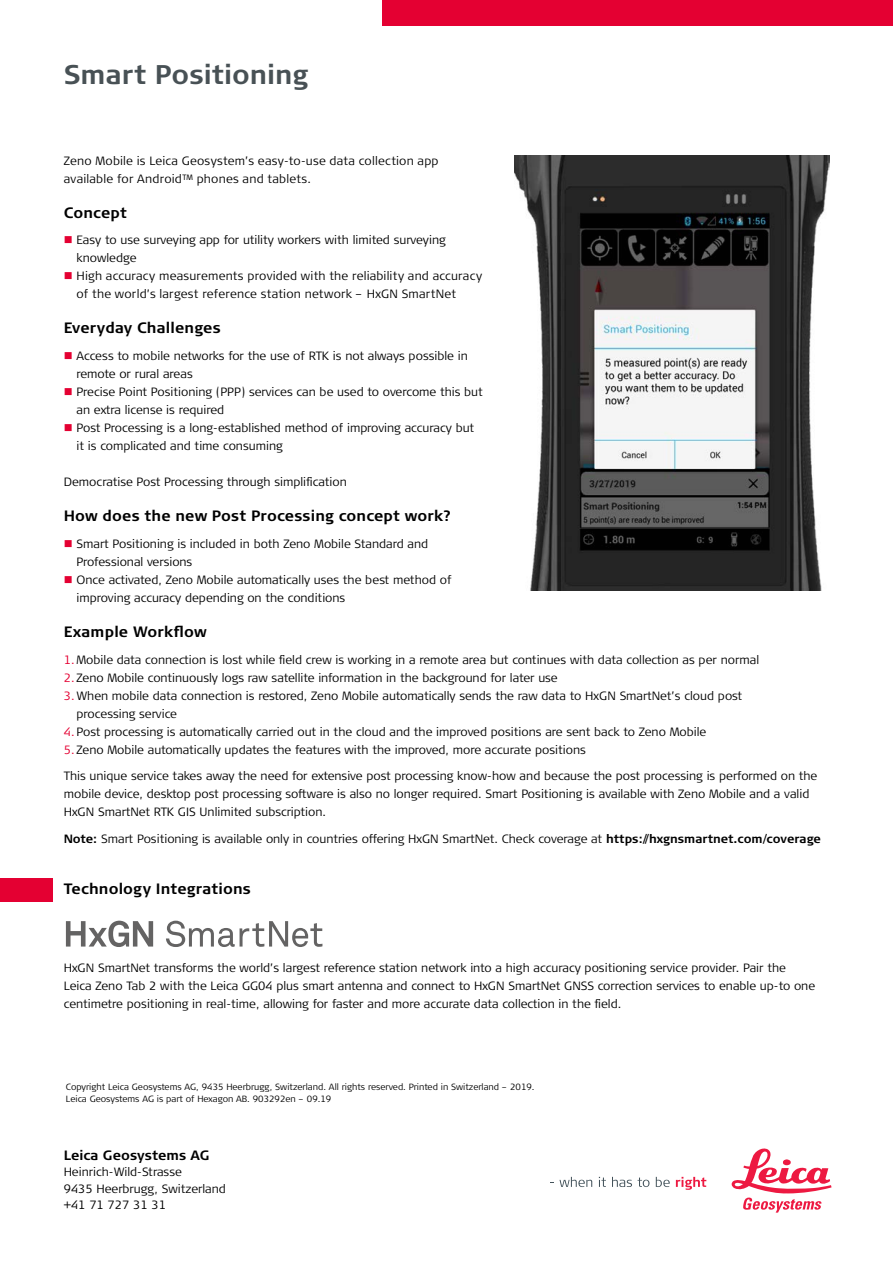
<style>
.page{position:relative;width:893px;height:1263px;background:#fff}
.page>*{position:absolute;margin:0;border:0;box-sizing:border-box;transform-origin:0 0}
.t1{font:700 27px "Signa Column";color:#485155}
.t2{font:700 15px "Signa Column";letter-spacing:.01em;color:#000}
.t3{font:700 13.5px "Signa Column";color:#000}
.t4{font:300 12px/18px "Signa Column";color:#000}
.t5{font:300 9px/12px "Signa Column";color:#000}
.s1{color:#e40032}
.s2{font-weight:700}
</style>
<div class="page">
<div style="left:383px;top:0;width:510px;height:26px;background:#e40032"></div>
<div style="left:0;top:878px;width:52px;height:24px;background:#e40032"></div>
<svg style="left:559px;top:1177px;width:33px;height:10px"></svg>
<svg style="left:599px;top:1177px;width:7px;height:10px"></svg>
<svg style="left:612px;top:1177px;width:37px;height:10px"></svg>
<svg style="left:656px;top:1177px;width:14px;height:10px"></svg>
<svg style="left:676px;top:1177px;width:30px;height:13px"></svg>
<svg style="left:732px;top:1148px;width:99px;height:64px"></svg>
<img style="left:515px;top:156px;width:314px;height:434px">
<svg style="left:66px;top:921px;width:87px;height:26px"></svg>
<svg style="left:166px;top:921px;width:156px;height:26px"></svg>
<h1 class="t1" style="left:64px;top:57px;width:246px">Smart Positioning</h1>
<p class="t4" style="left:64px;top:152px;width:376px">Zeno Mobile is Leica Geosystem’s easy-to-use data collection app available for Android™ phones and tablets.</p>
<p class="t2" style="left:64px;top:203px;width:65px">Concept</p>
<p class="t4" style="left:77px;top:231px;width:371px;text-indent:-13px"><span class="s1">■</span> Easy to use surveying app for utility workers with limited surveying knowledge</p>
<p class="t4" style="left:77px;top:267px;width:407px;text-indent:-13px"><span class="s1">■</span> High accuracy measurements provided with the reliability and accuracy of the world’s largest reference station network – HxGN SmartNet</p>
<p class="t2" style="left:64px;top:319px;width:158px">Everyday Challenges</p>
<p class="t4" style="left:77px;top:347px;width:393px;text-indent:-13px"><span class="s1">■</span> Access to mobile networks for the use of RTK is not always possible in remote or rural areas</p>
<p class="t4" style="left:77px;top:383px;width:408px;text-indent:-13px"><span class="s1">■</span> Precise Point Positioning (PPP) services can be used to overcome this but an extra license is required</p>
<p class="t4" style="left:77px;top:419px;width:399px;text-indent:-13px"><span class="s1">■</span> Post Processing is a long-established method of improving accuracy but it is complicated and time consuming</p>
<p class="t4" style="left:64px;top:473px;width:284px">Democratise Post Processing through simplification</p>
<p class="t2" style="left:64px;top:506px;width:389px">How does the new Post Processing concept work?</p>
<p class="t4" style="left:77px;top:534px;width:353px;text-indent:-13px"><span class="s1">■</span> Smart Positioning is included in both Zeno Mobile Standard and<br>Professional versions</p>
<p class="t4" style="left:77px;top:570px;width:377px;text-indent:-13px"><span class="s1">■</span> Once activated, Zeno Mobile automatically uses the best method of improving accuracy depending on the conditions</p>
<p class="t2" style="left:64px;top:623px;width:144px">Example Workflow</p>
<p class="t4" style="left:64px;top:651px;width:697px"><span class="s1">1.</span> Mobile data connection is lost while field crew is working in a remote area but continues with data collection as per normal</p>
<p class="t4" style="left:64px;top:669px;width:495px"><span class="s1">2.</span> Zeno Mobile continuously logs raw satellite information in the background for later use</p>
<p class="t4" style="left:77px;top:687px;width:667px;text-indent:-13px"><span class="s1">3.</span> When mobile data connection is restored, Zeno Mobile automatically sends the raw data to HxGN SmartNet’s cloud post processing service</p>
<p class="t4" style="left:64px;top:723px;width:644px"><span class="s1">4.</span> Post processing is automatically carried out in the cloud and the improved positions are sent back to Zeno Mobile</p>
<p class="t4" style="left:64px;top:741px;width:524px"><span class="s1">5.</span> Zeno Mobile automatically updates the features with the improved, more accurate positions</p>
<p class="t4" style="left:64px;top:767px;width:755px">This unique service takes away the need for extensive post processing know-how and because the post processing is performed on the mobile device, desktop post processing software is also no longer required. Smart Positioning is available with Zeno Mobile and a valid<br>HxGN SmartNet RTK GIS Unlimited subscription.</p>
<p class="t4" style="left:64px;top:830px;width:759px"><span class="s2">Note:</span> Smart Positioning is available only in countries offering HxGN SmartNet. Check coverage at <span class="s2">https://hxgnsmartnet.com/coverage</span></p>
<p class="t2" style="left:64px;top:879px;width:189px">Technology Integrations</p>
<p class="t4" style="left:64px;top:958px;width:753px">HxGN SmartNet transforms the world’s largest reference station network into a high accuracy positioning service provider. Pair the<br>Leica Zeno Tab 2 with the Leica GG04 plus smart antenna and connect to HxGN SmartNet GNSS correction services to enable up-to one centimetre positioning in real-time, allowing for faster and more accurate data collection in the field.</p>
<p class="t5" style="left:66px;top:1081px;width:470px">Copyright Leica Geosystems AG, 9435 Heerbrugg, Switzerland. All rights reserved. Printed in Switzerland – 2019.<br>Leica Geosystems AG is part of Hexagon AB. 903292en – 09.19</p>
<p class="t3" style="left:64px;top:1146px;width:147px">Leica Geosystems AG</p>
<p class="t4" style="left:64px;top:1164px;width:164px;line-height:16.5px">Heinrich-Wild-Strasse<br>9435 Heerbrugg, Switzerland +41 71 727 31 31</p>
</div>
